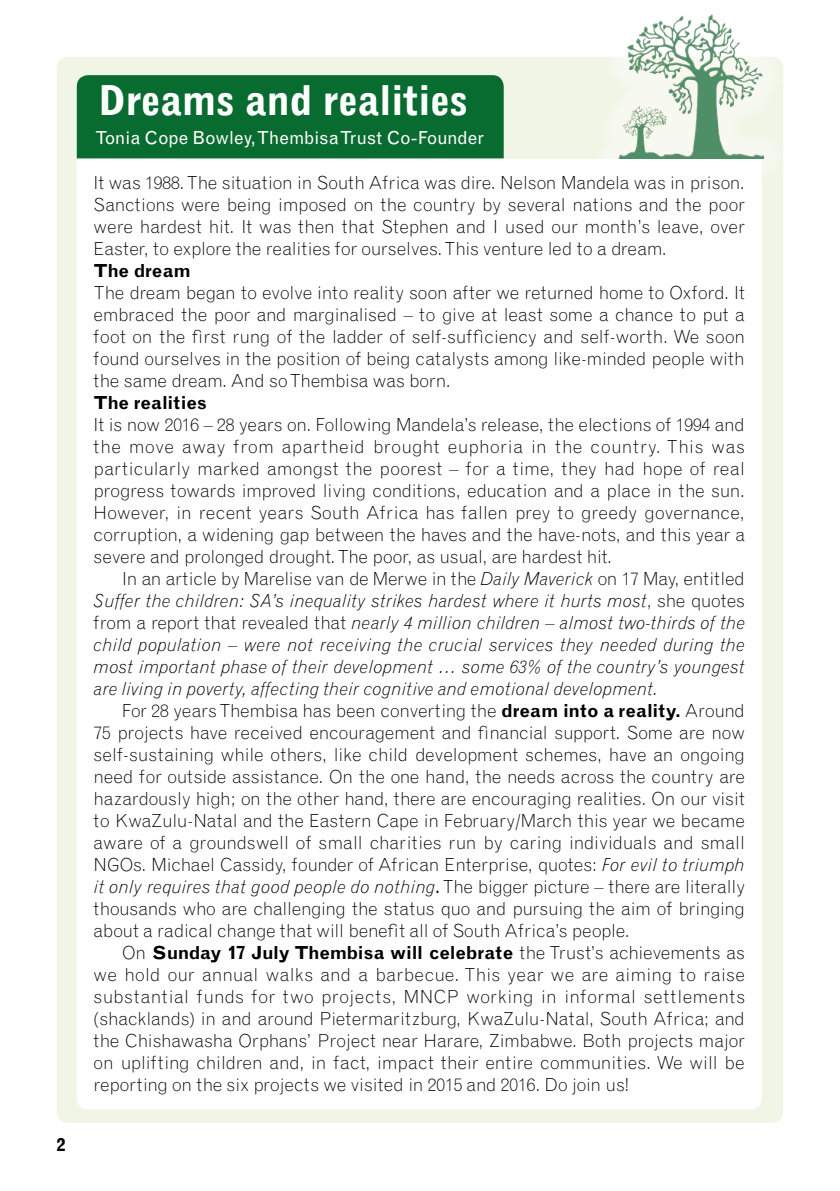
<style>
.page{position:relative;width:840px;height:1191px;background:#fff}
.page>*{position:absolute;margin:0;border:0;box-sizing:border-box;transform-origin:0 0}
.t1{font:700 condensed 40px "Grotesque Disp MT Std";letter-spacing:.005em;color:#fff;scale:1.05 1}
.t2{font:300 18px/22px "Grotesque MT Std";letter-spacing:-.01em;color:#000;text-align:justify}
.t3{font:italic 300 18px/22px "Grotesque MT Std";letter-spacing:.005em;color:#000;text-align:justify}
.t4{font:18px "Grotesque MT Std";letter-spacing:-.005em;color:#fff}
.t5{font:700 18px "Grotesque MT Std";color:#000}
.s1{font-style:normal}
.s2{font-weight:700}
.s3{font-style:italic}
.s4{font-weight:400}
</style>
<div class="page">
<div style="left:57px;top:57px;width:725px;height:1066px;background:#f1f5e5;border-radius:11px"></div>
<div style="left:77px;top:159px;width:684px;height:950px;background:#fff"></div>
<div style="left:77px;top:75px;width:426px;height:83px;background:#086b30"></div>
<div style="left:588px;top:0;width:201px;height:186px;background:#fff;opacity:.5"></div>
<img style="left:588px;top:4px;width:174px;height:155px">
<div style="left:608px;top:7px;width:154px;height:152px;background:#000;opacity:.5"></div>
<div style="left:613px;top:14px;width:149px;height:145px;background:#000;opacity:.5"></div>
<p class="t5" style="left:57px;top:1134px;width:10px">2</p>
<h1 class="t1" style="left:98px;top:76px;width:353px">Dreams and realities</h1>
<p class="t4" style="left:95px;top:128px;width:390px">Tonia Cope Bowley, Thembisa Trust Co-Founder</p>
<p class="t2" style="left:94px;top:171px;width:652px">It was 1988. The situation in South Africa was dire. Nelson Mandela was in prison.<br>Sanctions were being imposed on the country by several nations and the poor were hardest hit. It was then that Stephen and I used our month’s leave, over Easter, to explore the realities for ourselves. This venture led to a dream.</p>
<p class="t5" style="left:94px;top:260px;width:99px">The dream</p>
<p class="t2" style="left:94px;top:281px;width:652px">The dream began to evolve into reality soon after we returned home to Oxford. It embraced the poor and marginalised – to give at least some a chance to put a foot on the first rung of the ladder of self-sufficiency and self-worth. We soon found ourselves in the position of being catalysts among like-minded people with the same dream. And so Thembisa was born.</p>
<p class="t5" style="left:94px;top:392px;width:114px">The realities</p>
<p class="t2" style="left:94px;top:413px;width:652px">It is now 2016 – 28 years on. Following Mandela’s release, the elections of 1994 and the move away from apartheid brought euphoria in the country. This was particularly marked amongst the poorest – for a time, they had hope of real progress towards improved living conditions, education and a place in the sun.<br>However, in recent years South Africa has fallen prey to greedy governance, corruption, a widening gap between the haves and the have-nots, and this year a severe and prolonged drought. The poor, as usual, are hardest hit.</p>
<p class="t3" style="left:94px;top:567px;width:652px;text-indent:28px"><span class="s1">In an article by Marelise van de Merwe in the</span> Daily Maverick <span class="s1">on 17 May, entitled </span>Suffer the children: SA’s inequality strikes hardest where it hurts most<span class="s1">, she quotes from a report that revealed that</span> nearly 4 million children – almost two-thirds of the child population – were not receiving the crucial services they needed during the most important phase of their development … some 63% of the country’s youngest are living in poverty, affecting their cognitive and emotional development.</p>
<p class="t2" style="left:94px;top:699px;width:652px;text-indent:28px">For 28 years Thembisa has been converting the <span class="s2">dream into a reality.</span> Around 75 projects have received encouragement and financial support. Some are now self-sustaining while others, like child development schemes, have an ongoing need for outside assistance. On the one hand, the needs across the country are hazardously high; on the other hand, there are encouraging realities. On our visit to KwaZulu-Natal and the Eastern Cape in February/March this year we became aware of a groundswell of small charities run by caring individuals and small NGOs. Michael Cassidy, founder of African Enterprise, quotes: <span class="s3">For evil to triumph it only requires that good people do nothing</span><span class="s4">.</span> The bigger picture – there are literally thousands who are challenging the status quo and pursuing the aim of bringing about a radical change that will benefit all of South Africa’s people.</p>
<p class="t2" style="left:94px;top:941px;width:652px;text-indent:28px">On <span class="s2">Sunday 17 July Thembisa will celebrate</span> the Trust’s achievements as we hold our annual walks and a barbecue. This year we are aiming to raise substantial funds for two projects, MNCP working in informal settlements (shacklands) in and around Pietermaritzburg, KwaZulu-Natal, South Africa; and the Chishawasha Orphans’ Project near Harare, Zimbabwe. Both projects major on uplifting children and, in fact, impact their entire communities. We will be reporting on the six projects we visited in 2015 and 2016. Do join us!</p>
</div>
